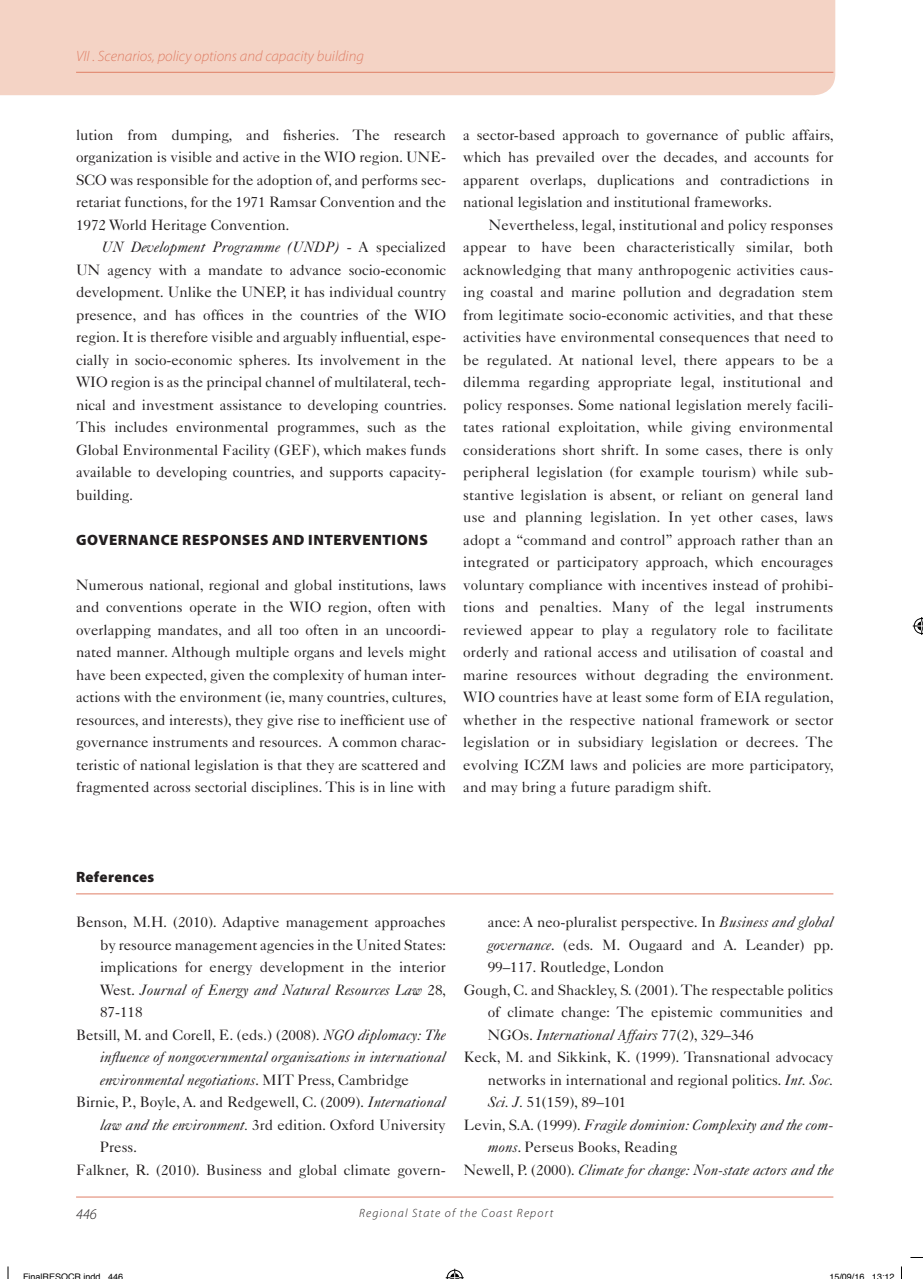
<style>
.page{position:relative;width:923px;height:1279px;background:#fff}
.page>*{position:absolute;margin:0;border:0;box-sizing:border-box;transform-origin:0 0}
.t1{font:15px/22.5px "Caslon 540 LT Std";color:#231f20;text-align:justify}
.t2{font:italic 15px "Caslon 540 LT Std";color:#231f20}
.t3{font:italic 300 15px "Myriad Pro";color:#df7f66}
.t4{font:900 15px "Myriad Pro";letter-spacing:.04em;color:#231f20}
.t5{font:italic 300 15px "Myriad Pro";color:#231f20}
.t6{font:italic 300 12px "Myriad Pro";letter-spacing:.1em;color:#231f20}
.t7{font:9px "Helvetica";color:#000}
.s1{font-style:italic}
.s2{font-style:normal}
</style>
<div class="page">
<div style="left:0;top:0;width:835px;height:95px;background:#f4d3c5"></div>
<hr style="left:76px;top:72px;width:757px;height:1px;background:#df7f66">
<hr style="left:76px;top:1197px;width:757px;height:1px;background:#df7f66">
<hr style="left:76px;top:893px;width:757px;height:1px;background:#df7f66">
<svg style="left:910px;top:1257px;width:12px;height:1px"></svg>
<svg style="left:7px;top:1266px;width:2px;height:13px"></svg>
<svg style="left:901px;top:1266px;width:1px;height:13px"></svg>
<svg style="left:445px;top:1269px;width:18px;height:10px"></svg>
<svg style="left:912px;top:617px;width:10px;height:18px"></svg>
<p class="t3" style="left:76px;top:47px;width:289px">VII . Scenarios, policy options and capacity building</p>
<p class="t1" style="left:76px;top:123px;width:371px">lution from dumping, and fisheries. The research organization is visible and active in the WIO region. UNE-SCO was responsible for the adoption of, and performs sec&shy;retariat functions, for the 1971 Ramsar Convention and the 1972 World Heritage Convention.</p>
<p class="t1" style="left:76px;top:236px;width:372px;text-indent:26px"><span class="s1">UN Development Programme (UNDP)</span> - A specialized UN agency with a mandate to advance socio-economic development. Unlike the UNEP, it has individual country presence, and has offices in the countries of the WIO region. It is therefore visible and arguably influential, espe&shy;cially in socio-economic spheres. Its involvement in the WIO region is as the principal channel of multilateral, tech&shy;nical and investment assistance to developing countries.<br>This includes environmental programmes, such as the Global Environmental Facility (GEF), which makes funds available to developing countries, and supports capacity&shy;building.</p>
<p class="t4" style="left:76px;top:530px;width:12px">GOV</p>
<p class="t4" style="left:109px;top:530px;width:320px">ERNANCE RESPONSES AND INTERVENTIONS</p>
<p class="t1" style="left:76px;top:573px;width:372px">Numerous national, regional and global institutions, laws and conventions operate in the WIO region, often with overlapping mandates, and all too often in an uncoordi&shy;nated manner. Although multiple organs and levels might have been expected, given the complexity of human inter&shy;actions with the environment (ie, many countries, cultures, resources, and interests), they give rise to inefficient use of governance instruments and resources. A common charac&shy;teristic of national legislation is that they are scattered and fragmented across sectorial disciplines. This is in line with</p>
<p class="t1" style="left:463px;top:123px;width:372px">a sector-based approach to governance of public affairs, which has prevailed over the decades, and accounts for apparent overlaps, duplications and contradictions in national legislation and institutional frameworks.</p>
<p class="t1" style="left:463px;top:213px;width:372px;text-indent:26px">Nevertheless, legal, institutional and policy responses appear to have been characteristically similar, both acknowledging that many anthropogenic activities caus&shy;ing coastal and marine pollution and degradation stem from legitimate socio-economic activities, and that these activities have environmental consequences that need to be regulated. At national level, there appears to be a dilemma regarding appropriate legal, institutional and policy responses. Some national legislation merely facili&shy;tates rational exploitation, while giving environmental considerations short shrift. In some cases, there is only peripheral legislation (for example tourism) while sub&shy;stantive legislation is absent, or reliant on general land use and planning legislation. In yet other cases, laws adopt a “command and control” approach rather than an integrated or participatory approach, which encourages voluntary compliance with incentives instead of prohibi&shy;tions and penalties. Many of the legal instruments reviewed appear to play a regulatory role to facilitate orderly and rational access and utilisation of coastal and marine resources without degrading the environment.<br>WIO countries have at least some form of EIA regulation, whether in the respective national framework or sector legislation or in subsidiary legislation or decrees. The evolving ICZM laws and policies are more participatory, and may bring a future paradigm shift<span class="s1">.</span></p>
<p class="t4" style="left:76px;top:867px;width:80px">REFERENCES</p>
<p class="t1" style="left:76px;top:911px;width:371px">Benson, M.H. (2010). Adaptive management approaches</p>
<p class="t1" style="left:100px;top:933px;width:347px">by resource management agencies in the United States:</p>
<p class="t1" style="left:100px;top:956px;width:347px">implications for energy development in the interior</p>
<p class="t2" style="left:100px;top:981px;width:348px"><span class="s2">West.</span> Journal of Energy and Natural Resources Law <span class="s2">28,</span></p>
<p class="t1" style="left:100px;top:1001px;width:44px">87-118</p>
<p class="t1" style="left:76px;top:1023px;width:371px">Betsill, M. and Corell, E. (eds.) (2008). <span class="s1">NGO diplomacy: The</span></p>
<p class="t2" style="left:100px;top:1048px;width:347px">influence of nongovernmental organizations in international</p>
<p class="t2" style="left:100px;top:1071px;width:310px">environmental negotiations<span class="s2">. MIT Press, Cambridge</span></p>
<p class="t1" style="left:76px;top:1091px;width:371px">Birnie, P., Boyle, A. and Redgewell, C. (2009). <span class="s1">International</span></p>
<p class="t1" style="left:100px;top:1113px;width:347px"><span class="s1">law and the environment.</span> 3rd edition. Oxford University</p>
<p class="t1" style="left:100px;top:1136px;width:39px">Press.</p>
<p class="t1" style="left:76px;top:1158px;width:371px">Falkner, R. (2010). Business and global climate govern-</p>
<p class="t1" style="left:487px;top:911px;width:347px">ance: A neo-pluralist perspective. In <span class="s1">Business and global</span></p>
<p class="t1" style="left:487px;top:933px;width:347px"><span class="s1">governance</span>. (eds. M. Ougaard and A. Leander) pp.</p>
<p class="t1" style="left:487px;top:956px;width:178px">99–117. Routledge, London</p>
<p class="t1" style="left:463px;top:978px;width:371px">Gough, C. and Shackley, S. (2001). The respectable politics</p>
<p class="t1" style="left:487px;top:1001px;width:347px">of climate change: The epistemic communities and</p>
<p class="t2" style="left:487px;top:1026px;width:267px"><span class="s2">NGOs.</span> International Affairs <span class="s2">77(2), 329–346</span></p>
<p class="t1" style="left:463px;top:1046px;width:371px">Keck, M. and Sikkink, K. (1999). Transnational advocacy</p>
<p class="t1" style="left:487px;top:1068px;width:347px">networks in international and regional politics. <span class="s1">Int. Soc.</span></p>
<p class="t1" style="left:487px;top:1091px;width:140px"><span class="s1">Sci. J.</span> 51(159), 89–101</p>
<p class="t2" style="left:463px;top:1116px;width:371px"><span class="s2">Levin, S.A. (1999).</span> Fragile dominion: Complexity and the com-</p>
<p class="t1" style="left:487px;top:1136px;width:191px"><span class="s1">mons</span>. Perseus Books, Reading</p>
<p class="t2" style="left:463px;top:1161px;width:371px"><span class="s2">Newell, P. (2000).</span> Climate for change: Non-state actors and the</p>
<p class="t5" style="left:76px;top:1205px;width:22px">446</p>
<p class="t6" style="left:359px;top:1206px;width:196px">Regional State of the Coast Report</p>
<p class="t7" style="left:23px;top:1270px;width:102px">FinalRESOCR indd 446</p>
<p class="t7" style="left:829px;top:1270px;width:67px">15/09/16 13:12</p>
</div>
